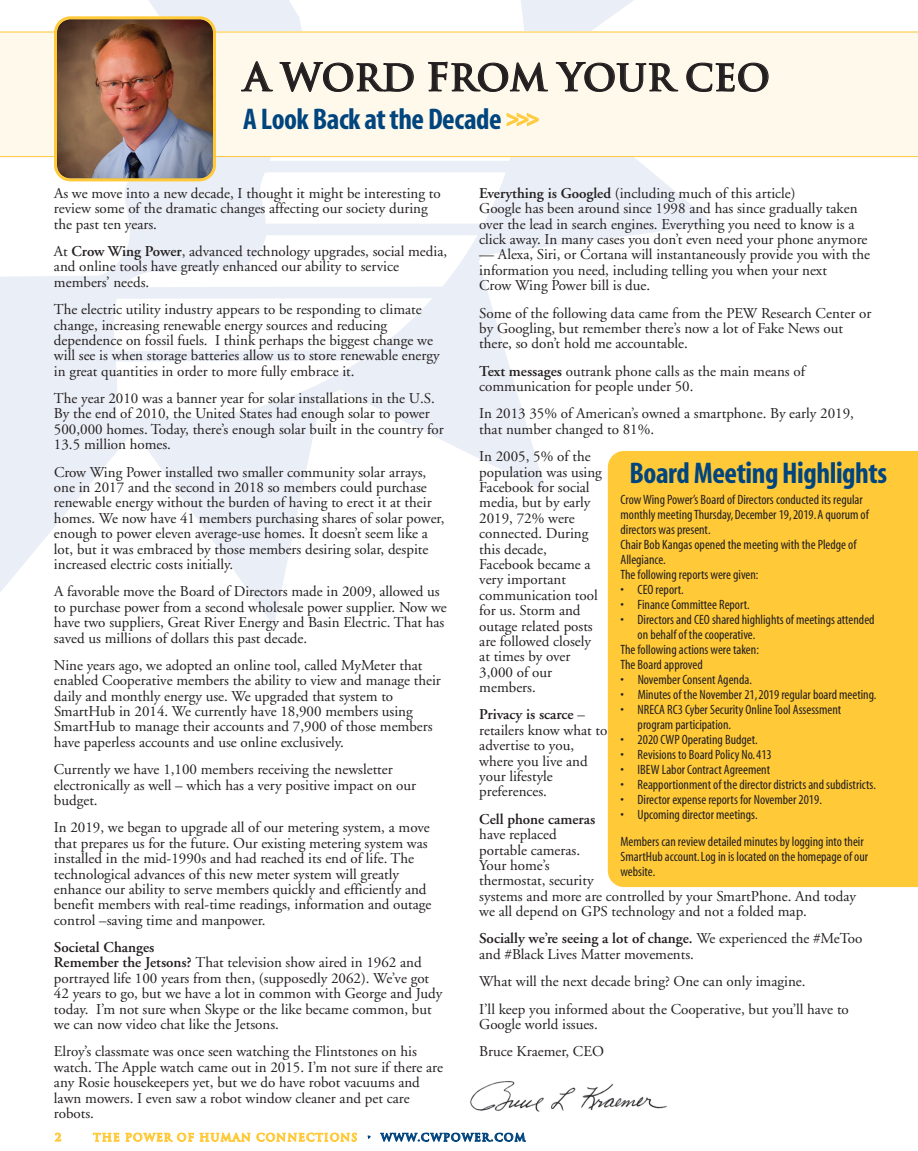
<style>
.page{position:relative;width:918px;height:1151px;background:#fff}
.page>*{position:absolute;margin:0;border:0;box-sizing:border-box;transform-origin:0 0}
.t1{font:700 36px "Trajan";color:#231f20}
.t2{font:700 condensed 30px "Myriad";letter-spacing:-.015em;color:#01457f}
.t3{font:15px/15.3px "Adobe Garamond";color:#231f20}
.t4{font:condensed 13.5px/15px "Myriad";color:#231f20}
.t5{font:700 10.5px "Trajan";letter-spacing:.095em;color:#ffc938}
.s1{font-size:37.5px}
.s2{font-size:22.5px;color:#ffc938}
.s3{font-weight:600}
.s4{color:#01457f}
</style>
<div class="page">
<svg style="left:0;top:0;width:725px;height:626px"></svg>
<div style="left:0;top:32px;width:918px;height:124px;background:#fef9ea"></div>
<svg style="left:241px;top:61px;width:173px;height:31px"></svg>
<svg style="left:428px;top:61px;width:120px;height:31px"></svg>
<svg style="left:555px;top:62px;width:124px;height:30px"></svg>
<svg style="left:686px;top:62px;width:83px;height:30px"></svg>
<svg style="left:506px;top:113px;width:33px;height:13px"></svg>
<hr style="left:0;top:32px;width:918px;height:1px;background:#ffc938">
<hr style="left:0;top:156px;width:918px;height:1px;background:#ffc938">
<img style="left:470px;top:1081px;width:198px;height:31px">
<img style="left:54px;top:16px;width:162px;height:165px">
<svg style="left:55px;top:1132px;width:6px;height:9px"></svg>
<svg style="left:93px;top:1132px;width:26px;height:9px"></svg>
<svg style="left:125px;top:1132px;width:69px;height:9px"></svg>
<svg style="left:200px;top:1132px;width:51px;height:10px"></svg>
<svg style="left:257px;top:1132px;width:100px;height:10px"></svg>
<svg style="left:380px;top:1132px;width:146px;height:10px"></svg>
<div style="left:608px;top:451px;width:310px;height:435px;background:#ffc938"></div>
<svg style="left:892px;top:466px;width:26px;height:14px"></svg>
<p class="t1" style="left:244px;top:55px;width:528px"><span class="s1">A W</span>ORD <span class="s1">F</span>ROM <span class="s1">Y</span>OUR CEO</p>
<p class="t2" style="left:243px;top:104px;width:298px">A Look Back atthe Decade <span class="s2">&gt;&gt;&gt;</span></p>
<p class="t3" style="left:54px;top:186px;width:388px">As we move into a new decade, I thought it might be interesting to review some of the dramatic changes affecting our society during the past ten years.</p>
<p class="t3" style="left:54px;top:244px;width:395px">At <span class="s3">Crow Wing Power</span>, advanced technology upgrades, social media, and online tools have greatly enhanced our ability to service members’ needs.</p>
<p class="t3" style="left:54px;top:302px;width:387px">The electric utility industry appears to be responding to climate change, increasing renewable energy sources and reducing dependence on fossil fuels. I think perhaps the biggest change we will see is when storage batteries allow us to store renewable energy in great quantities in order to more fully embrace it.</p>
<p class="t3" style="left:54px;top:391px;width:391px">The year 2010 was a banner year for solar installations in the U.S.<br>By the end of 2010, the United States had enough solar to power 500,000 homes. Today, there’s enough solar built in the country for 13.5 million homes.</p>
<p class="t3" style="left:54px;top:464px;width:392px">Crow Wing Power installed two smaller community solar arrays, one in 2017 and the second in 2018 so members could purchase renewable energy without the burden of having to erect it at their homes. We now have 41 members purchasing shares of solar power, enough to power eleven average-use homes. It doesn’t seem like a lot, but it was embraced by those members desiring solar, despite increased electric costs initially.</p>
<p class="t3" style="left:54px;top:584px;width:394px">A favorable move the Board of Directors made in 2009, allowed us to purchase power from a second wholesale power supplier. Now we have two suppliers, Great River Energy and Basin Electric. That has saved us millions of dollars this past decade.</p>
<p class="t3" style="left:54px;top:657px;width:388px">Nine years ago, we adopted an online tool, called MyMeter that enabled Cooperative members the ability to view and manage their daily and monthly energy use. We upgraded that system to SmartHub in 2014. We currently have 18,900 members using SmartHub to manage their accounts and 7,900 of those members have paperless accounts and use online exclusively.</p>
<p class="t3" style="left:54px;top:762px;width:364px">Currently we have 1,100 members receiving the newsletter electronically as well – which has a very positive impact on our budget.</p>
<p class="t3" style="left:54px;top:820px;width:379px">In 2019, we began to upgrade all of our metering system, a move that prepares us for the future. Our existing metering system was installed in the mid-1990s and had reached its end of life. The technological advances of this new meter system will greatly enhance our ability to serve members quickly and efficiently and benefit members with real-time readings, information and outage control –saving time and manpower.</p>
<p class="t3" style="left:54px;top:939px;width:390px"><span class="s3">Societal Changes<br>Remember the Jetsons?</span> That television show aired in 1962 and portrayed life 100 years from then, (supposedly 2062). We’ve got 42 years to go, but we have a lot in common with George and Judy today. I’m not sure when Skype or the like became common, but we can now video chat like the Jetsons.</p>
<p class="t3" style="left:54px;top:1044px;width:391px">Elroy’s classmate was once seen watching the Flintstones on his watch. The Apple watch came out in 2015. I’m not sure if there are any Rosie housekeepers yet, but we do have robot vacuums and lawn mowers. I even saw a robot window cleaner and pet care robots.</p>
<p class="t3" style="left:479px;top:186px;width:390px"><span class="s3">Everything is Googled</span> (including much of this article)<br>Google has been around since 1998 and has since gradually taken over the lead in search engines. Everything you need to know is a click away. In many cases you don’t even need your phone anymore</p>
<p class="t3" style="left:479px;top:247px;width:392px">— Alexa, Siri, or Cortana will instantaneously provide you with the information you need, including telling you when your next<br>Crow Wing Power bill is due.</p>
<p class="t3" style="left:479px;top:305px;width:394px">Some of the following data came from the PEW Research Center or by Googling, but remember there’s now a lot of Fake News out there, so don’t hold me accountable.</p>
<p class="t3" style="left:479px;top:363px;width:327px"><span class="s3">Text messages</span> outrank phone calls as the main means of communication for people under 50.</p>
<p class="t3" style="left:479px;top:406px;width:376px">In 2013 35% of American’s owned a smartphone. By early 2019, that number changed to 81%.</p>
<p class="t3" style="left:479px;top:449px;width:124px">In 2005, 5% of the population was using<br>Facebook for social media, but by early<br>2019, 72% were connected. During this decade,<br>Facebook became a very important communication tool for us. Storm and outage related posts are followed closely at times by over<br>3,000 of our members.</p>
<p class="t3" style="left:479px;top:707px;width:130px"><span class="s3">Privacy is scarce</span> – retailers know what to advertise to you, where you live and your lifestyle preferences.</p>
<p class="t3" style="left:479px;top:811px;width:378px"><span class="s3">Cell phone cameras<br></span>have replaced<br>portable cameras.<br>Your home’s<br>thermostat, security<br>systems and more are controlled by your SmartPhone. And today we all depend on GPS technology and not a folded map.</p>
<p class="t3" style="left:479px;top:931px;width:385px"><span class="s3">Socially we’re seeing a lot of change.</span> We experienced the #MeToo and #Black Lives Matter movements.</p>
<p class="t3" style="left:479px;top:967px;width:371px;line-height:27.5px">What will the next decade bring? One can only imagine.<br>I’ll keep you informed about the Cooperative, but you’ll have to</p>
<p class="t3" style="left:479px;top:1010px;width:126px;line-height:27.3px">Google world issues.<br>Bruce Kraemer, CEO</p>
<p class="t2" style="left:630px;top:457px;width:297px">BoardMeetingHighlights <span class="s2">&gt;&gt;&gt;</span></p>
<p class="t4" style="left:621px;top:492px;width:250px">CrowWing Power’s Board of Directors conducted its regular monthly meetingThursday,December 19,2019.A quorum of directors was present.<br>Chair Bob Kangas opened the meeting with the Pledge of Allegiance.<br>The following reports were given:</p>
<p class="t4" style="left:621px;top:582px;width:65px">• CEO report.</p>
<p class="t4" style="left:621px;top:597px;width:131px">• Finance Committee Report.</p>
<p class="t4" style="left:621px;top:612px;width:256px">• Directors and CEO shared highlights ofmeetings attended</p>
<p class="t4" style="left:638px;top:627px;width:119px">on behalf of the cooperative.</p>
<p class="t4" style="left:620px;top:642px;width:140px">The following actions were taken:</p>
<p class="t4" style="left:620px;top:657px;width:84px">The Board approved</p>
<p class="t4" style="left:621px;top:672px;width:133px">• November Consent Agenda.</p>
<p class="t4" style="left:621px;top:687px;width:257px">• Minutes of the November 21,2019 regular board meeting.</p>
<p class="t4" style="left:638px;top:702px;width:205px;text-indent:-17px">• NRECA RC3 Cyber Security OnlineTool Assessment program participation.</p>
<p class="t4" style="left:621px;top:732px;width:139px">• 2020 CWP Operating Budget.</p>
<p class="t4" style="left:621px;top:747px;width:153px">• Revisions to Board Policy No.413</p>
<p class="t4" style="left:620px;top:762px;width:151px">• IBEW Labor Contract Agreement</p>
<p class="t4" style="left:620px;top:777px;width:257px">• Reapportionment of the director districts and subdistricts.</p>
<p class="t4" style="left:620px;top:792px;width:203px">• Director expense reports for November 2019.</p>
<p class="t4" style="left:620px;top:801px;width:245px;line-height:27px">• Upcoming director meetings.<br>Members can review detailed minutes bylogging into their</p>
<p class="t4" style="left:621px;top:849px;width:249px">SmartHub account.Log in is located on the homepage of our website.</p>
<p class="t5" style="left:55px;top:1130px;width:8px">2</p>
<p class="t5" style="left:93px;top:1130px;width:434px">THE POWER OF HUMAN CONNECTIONS <span class="s4">• WWW.CWPOWER.COM</span></p>
</div>
